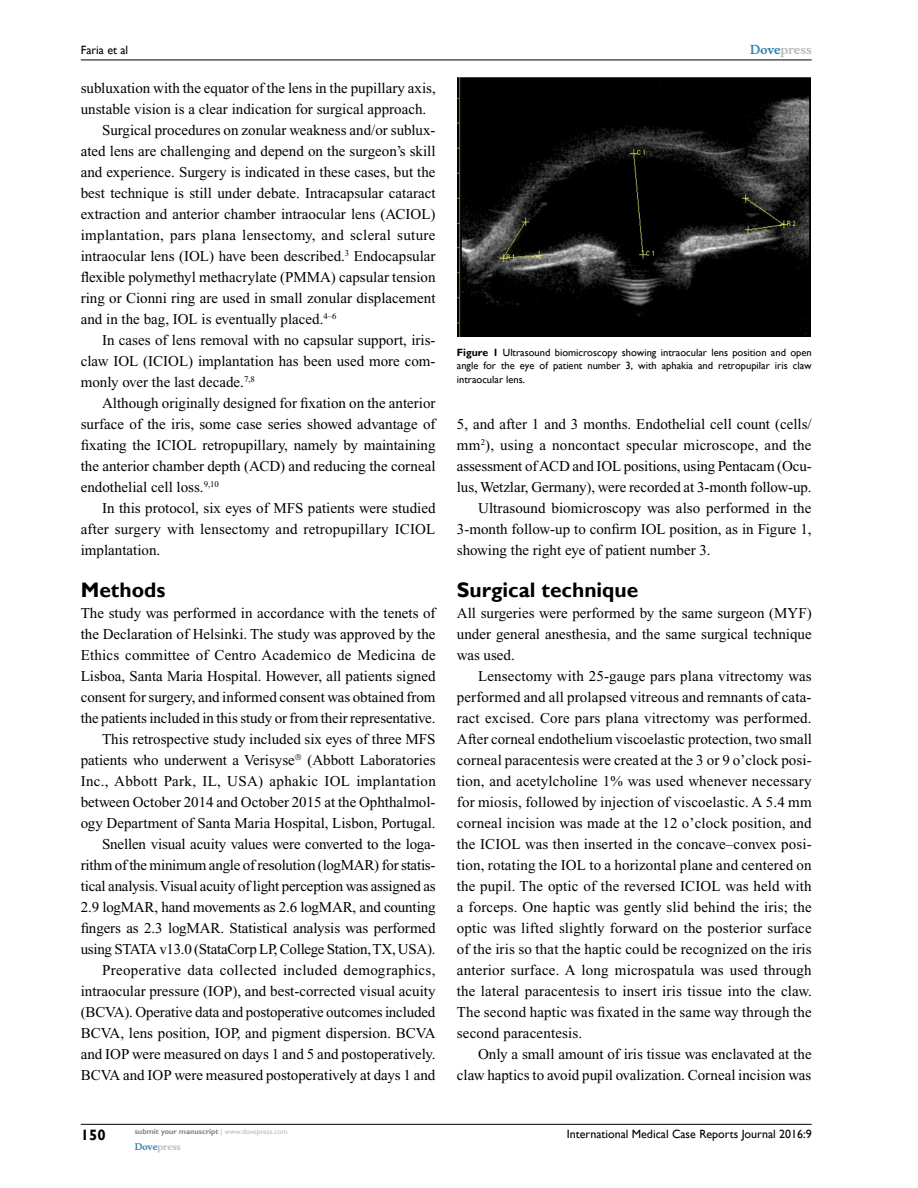
<style>
.page{position:relative;width:918px;height:1188px;background:#fff}
.page>*{position:absolute;margin:0;border:0;box-sizing:border-box;transform-origin:0 0}
.t1{font:700 21px "Gill Sans";color:#000}
.t2{font:15px/21px "Times New Roman";color:#000;text-align:right}
.t3{font:15px "Times New Roman";letter-spacing:.02em;color:#000}
.t4{font:700 15px "Gill Sans";color:#000}
.t5{font:12px "Gill Sans";color:#000}
.t6{font:700 12px "Musee";color:#b8babc}
.t7{font:10.5px/13.5px "Gill Sans";color:#000;text-align:justify}
.t8{font:700 9px "Musee";color:#b8babc}
.t9{font:700 7.5px "Gill Sans";color:#808285}
.s1{color:#3785ad}
.s2{font-weight:700}
.s3{font-weight:400;color:#b8babc}
</style>
<div class="page">
<hr style="left:81px;top:1124px;width:731px;height:1px;background:#000">
<hr style="left:81px;top:60px;width:731px;height:1px;background:#000">
<img style="left:458px;top:78px;width:353px;height:259px">
<p class="t5" style="left:81px;top:43px;width:49px">Faria et al</p>
<p class="t2" style="left:81px;top:77px;width:357px">subluxation with the equator of the lens in the pupillary axis,</p>
<p class="t2" style="left:81px;top:98px;width:347px">unstable vision is a clear indication for surgical approach.</p>
<p class="t2" style="left:102px;top:119px;width:335px">Surgical procedures on zonular weakness and/or sublux-</p>
<p class="t2" style="left:81px;top:140px;width:356px">ated lens are challenging and depend on the surgeon’s skill</p>
<p class="t2" style="left:81px;top:161px;width:356px">and experience. Surgery is indicated in these cases, but the</p>
<p class="t2" style="left:81px;top:182px;width:356px">best technique is still under debate. Intracapsular cataract</p>
<p class="t2" style="left:81px;top:203px;width:356px">extraction and anterior chamber intraocular lens (ACIOL)</p>
<p class="t3" style="left:81px;top:226px;width:356px">implantation, pars plana lensectomy, and scleral suture</p>
<p class="t2" style="left:81px;top:245px;width:356px">intraocular lens (IOL) have been described.<sup>3</sup> Endocapsular</p>
<p class="t2" style="left:81px;top:266px;width:356px">flexible polymethyl methacrylate (PMMA) capsular tension</p>
<p class="t2" style="left:81px;top:287px;width:356px">ring or Cionni ring are used in small zonular displacement</p>
<p class="t2" style="left:81px;top:308px;width:257px">and in the bag, IOL is eventually placed.<sup>4–6</sup></p>
<p class="t2" style="left:102px;top:329px;width:335px">In cases of lens removal with no capsular support, iris-</p>
<p class="t2" style="left:81px;top:350px;width:356px">claw IOL (ICIOL) implantation has been used more com-</p>
<p class="t2" style="left:81px;top:371px;width:176px">monly over the last decade.<sup>7,8</sup></p>
<p class="t2" style="left:102px;top:392px;width:335px">Although originally designed for fixation on the anterior</p>
<p class="t2" style="left:81px;top:413px;width:356px">surface of the iris, some case series showed advantage of</p>
<p class="t2" style="left:81px;top:434px;width:356px">fixating the ICIOL retropupillary, namely by maintaining</p>
<p class="t2" style="left:81px;top:455px;width:356px">the anterior chamber depth (ACD) and reducing the corneal</p>
<p class="t2" style="left:81px;top:476px;width:140px">endothelial cell loss.<sup>9,10</sup></p>
<p class="t2" style="left:102px;top:497px;width:335px">In this protocol, six eyes of MFS patients were studied</p>
<p class="t2" style="left:81px;top:518px;width:356px">after surgery with lensectomy and retropupillary ICIOL</p>
<p class="t2" style="left:81px;top:539px;width:81px">implantation.</p>
<h1 class="t1" style="left:81px;top:577px;width:86px">Methods</h1>
<p class="t2" style="left:81px;top:602px;width:357px">The study was performed in accordance with the tenets of the Declaration of Helsinki. The study was approved by the Ethics committee of Centro Academico de Medicina de Lisboa, Santa Maria Hospital. However, all patients signed consent for surgery, and informed consent was obtained from the patients included in this study or from their representative.<br>This retrospective study included six eyes of three MFS patients who underwent a Verisyse (Abbott Laboratories Inc., Abbott Park, IL, USA) aphakic IOL implantation between October 2014 and October 2015 at the Ophthalmol&shy;ogy Department of Santa Maria Hospital, Lisbon, Portugal.<br>Snellen visual acuity values were converted to the loga&shy;rithm of the minimum angle of resolution (logMAR) for statis&shy;tical analysis. Visual acuity of light perception was assigned as 2.9 logMAR, hand movements as 2.6 logMAR, and counting fingers as 2.3 logMAR. Statistical analysis was performed using STATA v13.0 (StataCorp LP, College Station, TX, USA).<br>Preoperative data collected included demographics, intraocular pressure (IOP), and best-corrected visual acuity (BCVA). Operative data and postoperative outcomes included BCVA, lens position, IOP, and pigment dispersion. BCVA and IOP were measured on days 1 and 5 and postoperatively.<br>BCVA and IOP were measured postoperatively at days 1 and</p>
<p class="t6" style="left:750px;top:43px;width:63px"><span class="s1">Dove</span>press</p>
<p class="t7" style="left:457px;top:346px;width:356px"><span class="s2">Figure 1</span> Ultrasound biomicroscopy showing intraocular lens position and open angle for the eye of patient number 3, with aphakia and retropupilar iris claw intraocular lens.</p>
<p class="t2" style="left:457px;top:413px;width:356px">5, and after 1 and 3 months. Endothelial cell count (cells/</p>
<p class="t2" style="left:457px;top:434px;width:356px">mm<sup>2</sup>), using a noncontact specular microscope, and the</p>
<p class="t2" style="left:457px;top:455px;width:356px">assessment of ACD and IOL positions, using Pentacam (Ocu-</p>
<p class="t2" style="left:457px;top:476px;width:356px">lus, Wetzlar, Germany), were recorded at 3-month follow-up.</p>
<p class="t2" style="left:478px;top:497px;width:335px">Ultrasound biomicroscopy was also performed in the</p>
<p class="t2" style="left:457px;top:518px;width:356px">3-month follow-up to confirm IOL position, as in Figure 1,</p>
<p class="t2" style="left:457px;top:539px;width:255px">showing the right eye of patient number 3.</p>
<h1 class="t1" style="left:457px;top:577px;width:183px">Surgical technique</h1>
<p class="t2" style="left:457px;top:602px;width:356px;text-align:justify">All surgeries were performed by the same surgeon (MYF) under general anesthesia, and the same surgical technique was used.</p>
<p class="t2" style="left:457px;top:665px;width:357px;text-align:justify;text-indent:21px">Lensectomy with 25-gauge pars plana vitrectomy was performed and all prolapsed vitreous and remnants of cata&shy;ract excised. Core pars plana vitrectomy was performed.<br>After corneal endothelium viscoelastic protection, two small corneal paracentesis were created at the 3 or 9 o’clock posi&shy;tion, and acetylcholine 1% was used whenever necessary for miosis, followed by injection of viscoelastic. A 5.4 mm corneal incision was made at the 12 o’clock position, and the ICIOL was then inserted in the concave–convex posi&shy;tion, rotating the IOL to a horizontal plane and centered on the pupil. The optic of the reversed ICIOL was held with a forceps. One haptic was gently slid behind the iris; the optic was lifted slightly forward on the posterior surface of the iris so that the haptic could be recognized on the iris anterior surface. A long microspatula was used through the lateral paracentesis to insert iris tissue into the claw.<br>The second haptic was fixated in the same way through the second paracentesis.</p>
<p class="t2" style="left:457px;top:1043px;width:356px">Only a small amount of iris tissue was enclavated at the claw haptics to avoid pupil ovalization. Corneal incision was</p>
<p class="t4" style="left:81px;top:1126px;width:26px">150</p>
<p class="t9" style="left:135px;top:1127px;width:154px">submit your manuscript <span class="s3">| www.dovepress.com</span></p>
<p class="t8" style="left:135px;top:1141px;width:48px"><span class="s1">Dove</span>press</p>
<p class="t5" style="left:567px;top:1127px;width:246px">International Medical Case Reports Journal 2016:9</p>
</div>
